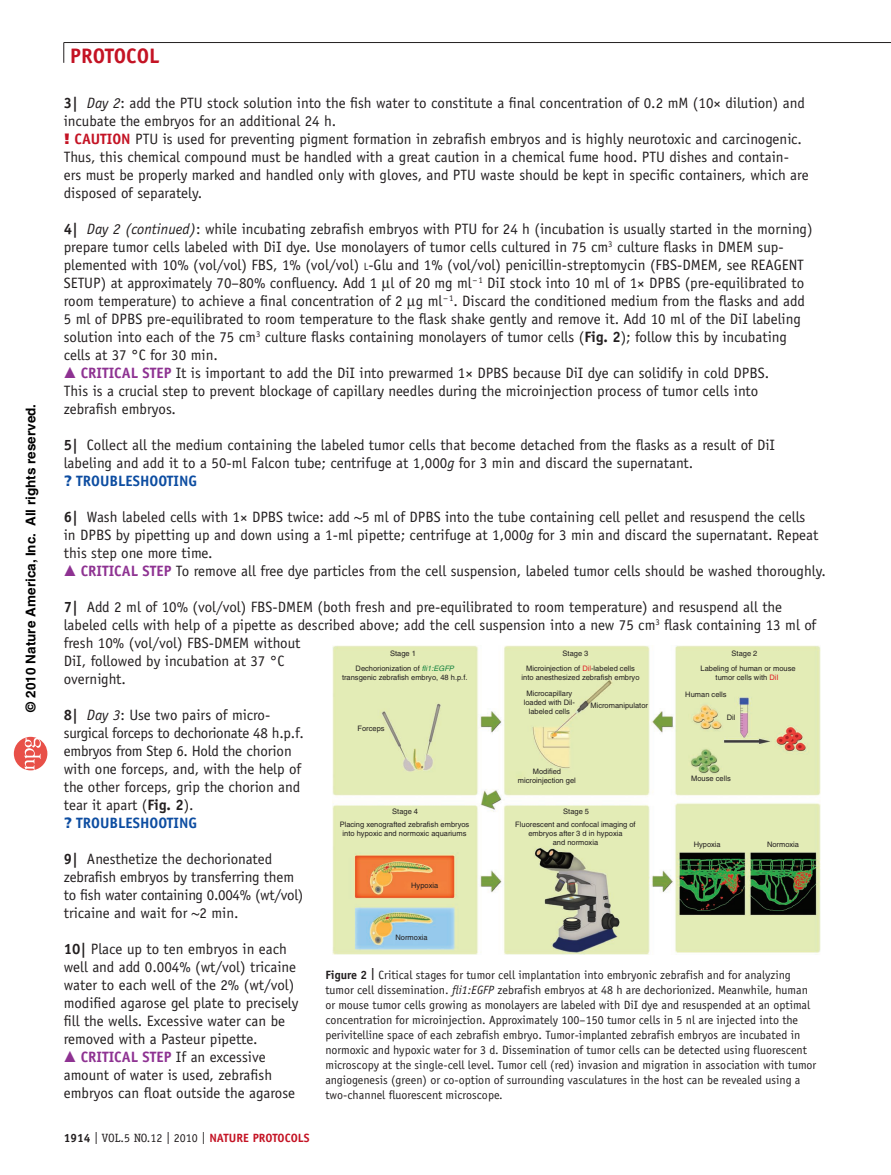
<style>
.page{position:relative;width:891px;height:1175px;background:#fff}
.page>*{position:absolute;margin:0;border:0;box-sizing:border-box;transform-origin:0 0}
.t1{font:700 21px "Officina Sans";color:#c41324}
.t2{font:15px/18px "Officina Sans";color:#231f20}
.t3{font:15px/18px "Officina Sans";letter-spacing:-.02em;color:#231f20}
.t4{font:700 13.5px "Helvetica";color:#000}
.t5{font:12px/15px "Officina Sans";color:#231f20}
.t6{font:12px "Officina Serif";color:#231f20}
.t7{font:700 12px "Officina Sans";color:#c41324}
.t8{font:7.5px/9px "Helvetica";color:#231f20;text-align:center}
.s1{font-weight:700}
.s2{font-style:italic}
.s3{font-family:"Frutiger";font-weight:900;color:#c41324}
.s4{font-weight:700;color:#c41324}
.s5{font-size:10.5px}
.s6{font-weight:700;color:#8e3292}
.s7{font-family:"Frutiger";font-weight:900;color:#0d4da1}
.s8{font-weight:700;color:#0d4da1}
.s9{color:#df1f25}
.s10{font-style:italic;color:#14823f}
.s11{font-family:"Officina Sans";font-weight:700}
.s12{font-family:"Officina Sans";font-weight:700;color:#c41324}
</style>
<div class="page">
<svg style="left:14px;top:737px;width:33px;height:33px"></svg>
<img style="left:332px;top:645px;width:488px;height:309px">
<svg style="left:64px;top:43px;width:1px;height:20px"></svg>
<hr style="left:64px;top:42px;width:827px;height:1px;background:#231f20">
<p class="t4" style="left:23px;top:712px;width:309px;rotate:-90deg">© 2010 Nature America, Inc. All rights reserved.</p>
<h1 class="t1" style="left:70px;top:43px;width:23px">PROTOCO</h1>
<h1 class="t1" style="left:149px;top:43px;width:12px">L</h1>
<p class="t2" style="left:64px;top:94px;width:746px"><span class="s1">3|</span> <span class="s2">Day 2</span>: add the PTU stock solution into the fish water to constitute a final concentration of 0.2 mM (10× dilution) and incubate the embryos for an additional 24 h.<br><span class="s3">!</span> <span class="s4">CAUTION</span> PTU is used for preventing pigment formation in zebrafish embryos and is highly neurotoxic and carcinogenic.<br>Thus, this chemical compound must be handled with a great caution in a chemical fume hood. PTU dishes and contain&shy;ers must be properly marked and handled only with gloves, and PTU waste should be kept in specific containers, which are disposed of separately.</p>
<p class="t2" style="left:64px;top:220px;width:750px"><span class="s1">4|</span> <span class="s2">Day 2 (continued)</span>: while incubating zebrafish embryos with PTU for 24 h (incubation is usually started in the morning)</p>
<p class="t2" style="left:64px;top:238px;width:721px">prepare tumor cells labeled with DiI dye. Use monolayers of tumor cells cultured in 75 cm<sup>3</sup> culture flasks in DMEM sup-</p>
<p class="t2" style="left:64px;top:256px;width:742px">plemented with 10% (vol/vol) FBS, 1% (vol/vol) <span class="s5">l</span>-Glu and 1% (vol/vol) penicillin-streptomycin (FBS-DMEM, see REAGENT</p>
<p class="t2" style="left:64px;top:274px;width:742px">SETUP) at approximately 70–80% confluency. Add 1 l of 20 mg ml<sup>−1</sup> DiI stock into 10 ml of 1× DPBS (pre-equilibrated to</p>
<p class="t2" style="left:64px;top:292px;width:743px">room temperature) to achieve a final concentration of 2 g ml<sup>−1</sup>. Discard the conditioned medium from the flasks and add</p>
<p class="t2" style="left:64px;top:310px;width:739px">5 ml of DPBS pre-equilibrated to room temperature to the flask shake gently and remove it. Add 10 ml of the DiI labeling</p>
<p class="t2" style="left:64px;top:328px;width:725px">solution into each of the 75 cm<sup>3</sup> culture flasks containing monolayers of tumor cells (<span class="s1">FIG. 2</span>); follow this by incubating</p>
<p class="t2" style="left:64px;top:346px;width:156px">cells at 37 °C for 30 min.</p>
<p class="t2" style="left:81px;top:364px;width:690px"><span class="s6">CRITICAL STEP</span> It is important to add the DiI into prewarmed 1× DPBS because DiI dye can solidify in cold DPBS.</p>
<p class="t2" style="left:64px;top:382px;width:696px">This is a crucial step to prevent blockage of capillary needles during the microinjection process of tumor cells into</p>
<p class="t2" style="left:64px;top:400px;width:114px">zebrafish embryos.</p>
<p class="t2" style="left:64px;top:436px;width:713px"><span class="s1">5|</span> Collect all the medium containing the labeled tumor cells that become detached from the flasks as a result of DiI labeling and add it to a 50-ml Falcon tube; centrifuge at 1,000<span class="s2">g</span> for 3 min and discard the supernatant.<br><span class="s7">?</span> <span class="s8">TROUBLESHOOTING</span></p>
<p class="t2" style="left:64px;top:508px;width:756px"><span class="s1">6|</span> Wash labeled cells with 1× DPBS twice: add ~5 ml of DPBS into the tube containing cell pellet and resuspend the cells in DPBS by pipetting up and down using a 1-ml pipette; centrifuge at 1,000<span class="s2">g</span> for 3 min and discard the supernatant. Repeat this step one more time.</p>
<p class="t2" style="left:81px;top:562px;width:747px"><span class="s6">CRITICAL STEP</span> To remove all free dye particles from the cell suspension, labeled tumor cells should be washed thoroughly.</p>
<p class="t2" style="left:64px;top:598px;width:754px"><span class="s1">7|</span> Add 2 ml of 10% (vol/vol) FBS-DMEM (both fresh and pre-equilibrated to room temperature) and resuspend all the labeled cells with help of a pipette as described above; add the cell suspension into a new 75 cm<sup>3</sup> flask containing 13 ml of fresh 10% (vol/vol) FBS-DMEM without<br>DiI, followed by incubation at 37 °C<br>overnight.</p>
<p class="t3" style="left:64px;top:706px;width:242px"><span class="s1">8|</span> <span class="s2">Day 3</span>: Use two pairs of micro&shy;surgical forceps to dechorionate 48 h.p.f. embryos from Step 6. Hold the chorion with one forceps, and, with the help of the other forceps, grip the chorion and tear it apart (<span class="s1">FIG. 2</span>).<br><span class="s7">?</span> <span class="s8">TROUBLESHOOTING</span></p>
<p class="t2" style="left:64px;top:850px;width:241px"><span class="s1">9|</span> Anesthetize the dechorionated zebrafish embryos by transferring them to fish water containing 0.004% (wt/vol) tricaine and wait for ~2 min.</p>
<p class="t2" style="left:64px;top:940px;width:225px"><span class="s1">10|</span> Place up to ten embryos in each</p>
<p class="t2" style="left:64px;top:958px;width:234px">well and add 0.004% (wt/vol) tricaine</p>
<p class="t2" style="left:64px;top:976px;width:232px">water to each well of the 2% (wt/vol)</p>
<p class="t2" style="left:64px;top:994px;width:236px">modified agarose gel plate to precisely</p>
<p class="t2" style="left:64px;top:1012px;width:223px">fill the wells. Excessive water can be</p>
<p class="t2" style="left:64px;top:1030px;width:195px">removed with a Pasteur pipette.</p>
<p class="t2" style="left:81px;top:1048px;width:186px"><span class="s6">CRITICAL STEP</span> If an excessive</p>
<p class="t2" style="left:64px;top:1066px;width:210px">amount of water is used, zebrafish</p>
<p class="t2" style="left:64px;top:1084px;width:233px">embryos can float outside the agarose</p>
<p class="t8" style="left:390px;top:648px;width:27px">Stage 1</p>
<p class="t8" style="left:563px;top:648px;width:27px">Stage 3</p>
<p class="t8" style="left:701px;top:645px;width:97px;line-height:15.3px;text-align:left;text-indent:31px">Stage 2<br>Labeling of human or mouse</p>
<p class="t8" style="left:716px;top:673px;width:64px">tumor cells with <span class="s9">DiI</span></p>
<p class="t8" style="left:342px;top:664px;width:127px">Dechorionization of <span class="s10">fli1:EGFP </span>transgenic zebrafish embryo, 48 h.p.f.</p>
<p class="t8" style="left:522px;top:664px;width:119px">Microinjection of <span class="s9">Dil</span>-labeled cells into anesthesized zebrafish embryo</p>
<p class="t8" style="left:524px;top:688px;width:53px">Microcapillary loaded with Dil&shy;labeled cells</p>
<p class="t8" style="left:685px;top:690px;width:43px">Human cells</p>
<p class="t8" style="left:590px;top:701px;width:59px">Micromanipulator</p>
<p class="t8" style="left:727px;top:713px;width:10px">Dil</p>
<p class="t8" style="left:358px;top:724px;width:29px">Forceps</p>
<p class="t8" style="left:518px;top:766px;width:59px">Modified microinjection gel</p>
<p class="t8" style="left:691px;top:774px;width:41px">Mouse cells</p>
<p class="t8" style="left:392px;top:807px;width:27px">Stage 4</p>
<p class="t8" style="left:563px;top:807px;width:27px">Stage 5</p>
<p class="t8" style="left:515px;top:819px;width:122px">Fluorescent and confocal imaging of embryos after 3 d in hypoxia<br>and normoxia</p>
<p class="t8" style="left:340px;top:819px;width:131px">Placing xenografted zebrafish embryos into hypoxic and normoxic aquariums</p>
<p class="t8" style="left:694px;top:840px;width:29px">Hypoxia</p>
<p class="t8" style="left:767px;top:840px;width:34px">Normoxia</p>
<p class="t8" style="left:411px;top:880px;width:29px">Hypoxia</p>
<p class="t8" style="left:396px;top:932px;width:34px">Normoxia</p>
<p class="t5" style="left:325px;top:967px;width:493px"><span class="s1">FIGURE 2 |</span> Critical stages for tumor cell implantation into embryonic zebrafish and for analyzing tumor cell dissemination. <span class="s2">fli1:EGFP</span> zebrafish embryos at 48 h are dechorionized. Meanwhile, human or mouse tumor cells growing as monolayers are labeled with DiI dye and resuspended at an optimal concentration for microinjection. Approximately 100–150 tumor cells in 5 nl are injected into the perivitelline space of each zebrafish embryo. Tumor-implanted zebrafish embryos are incubated in normoxic and hypoxic water for 3 d. Dissemination of tumor cells can be detected using fluorescent microscopy at the single-cell level. Tumor cell (red) invasion and migration in association with tumor angiogenesis (green) or co-option of surrounding vasculatures in the host can be revealed using a two-channel fluorescent microscope.</p>
<p class="t6" style="left:64px;top:1131px;width:203px"><span class="s11">1914</span> | VOL.5 NO.12 | 2010 | <span class="s12">NATURE PROTOCO</span></p>
<p class="t7" style="left:298px;top:1130px;width:13px">LS</p>
</div>
